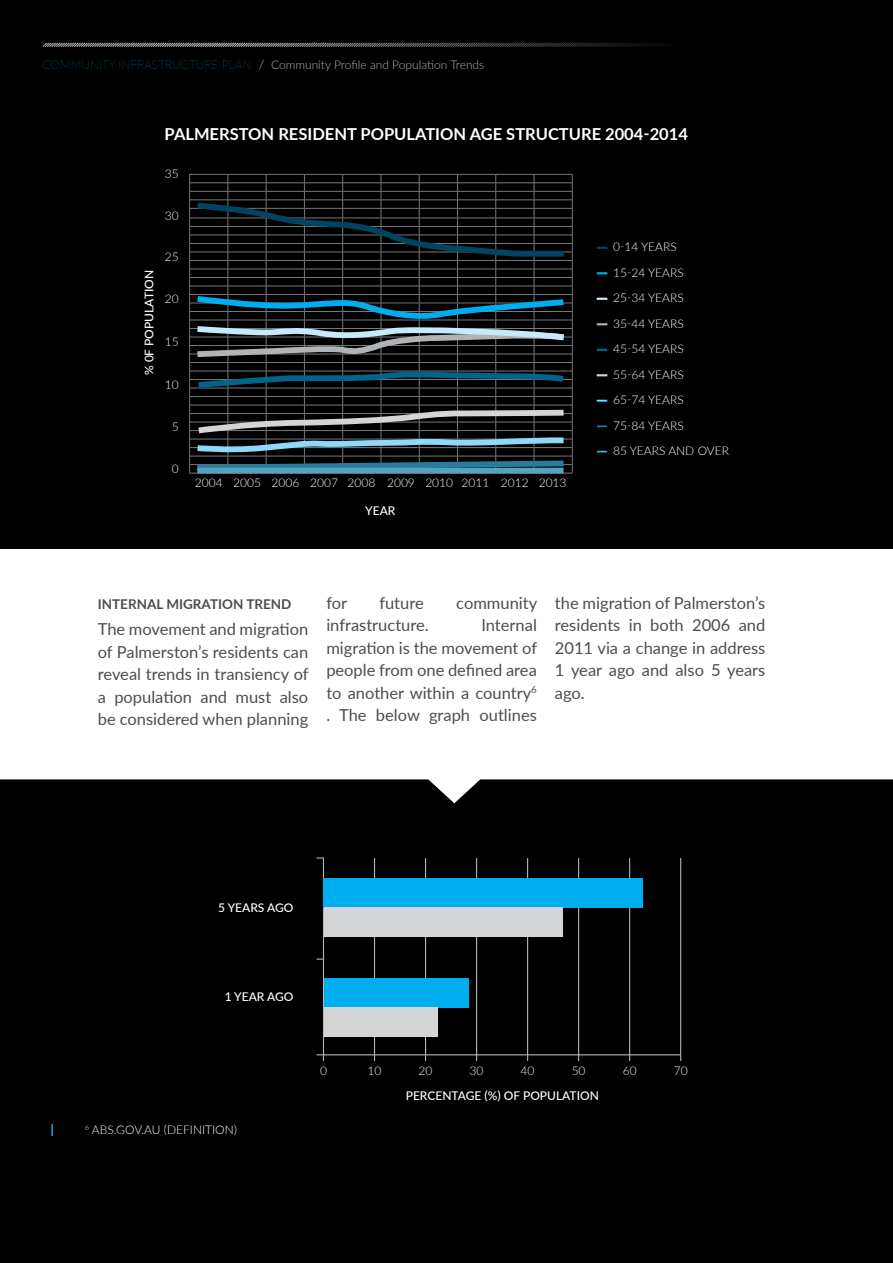
<style>
.page{position:relative;width:893px;height:1263px;background:#fff}
.page>*{position:absolute;margin:0;border:0;box-sizing:border-box;transform-origin:0 0}
.t1{font:16.5px/22.5px "Lato";color:#4d4d4f;text-align:justify}
.t2{font:700 16.5px "Lato";color:#fff}
.t3{font:700 13.5px "Lato";color:#4d4d4f}
.t4{font:300 12px/25.5px "Lato";color:#fff}
.t5{font:300 12px "Lato";color:#b1b4b6}
.t6{font:500 12px "Lato";color:#fff}
.s1{font-weight:100;color:#00aeef}
.s2{font-size:13.5px}
.s3{font-weight:900;color:#004461}
.s4{font-weight:900;color:#00aeef}
.s5{font-weight:900;color:#c7eafb}
.s6{font-weight:900;color:#b1b4b6}
.s7{font-weight:900;color:#00648b}
.s8{font-weight:900;color:#d3d5d6}
.s9{font-weight:900;color:#8ed8f8}
.s10{font-weight:900;color:#277e9b}
.s11{font-weight:900;color:#56a2c1}
</style>
<div class="page">
<div style="left:0;top:0;width:893px;height:549px;background:#000"></div>
<svg style="left:42px;top:42px;width:622px;height:5px"></svg>
<svg style="left:189px;top:174px;width:384px;height:300px"></svg>
<div style="left:197px;top:468px;width:367px;height:5px;background:#56a2c1"></div>
<svg style="left:597px;top:247px;width:10px;height:2px"></svg>
<svg style="left:597px;top:272px;width:10px;height:2px"></svg>
<svg style="left:597px;top:298px;width:10px;height:2px"></svg>
<svg style="left:597px;top:323px;width:10px;height:2px"></svg>
<svg style="left:597px;top:349px;width:10px;height:2px"></svg>
<svg style="left:597px;top:374px;width:10px;height:2px"></svg>
<svg style="left:597px;top:400px;width:10px;height:2px"></svg>
<svg style="left:597px;top:425px;width:10px;height:2px"></svg>
<svg style="left:597px;top:451px;width:10px;height:2px"></svg>
<div style="left:0;top:778px;width:893px;height:485px;background:#000"></div>
<svg style="left:0;top:778px;width:893px;height:25px"></svg>
<hr style="left:374px;top:858px;width:1px;height:203px;background:#b1b4b6">
<hr style="left:425px;top:858px;width:1px;height:203px;background:#b1b4b6">
<hr style="left:476px;top:858px;width:1px;height:203px;background:#b1b4b6">
<hr style="left:527px;top:858px;width:1px;height:203px;background:#b1b4b6">
<hr style="left:578px;top:858px;width:1px;height:203px;background:#b1b4b6">
<hr style="left:629px;top:858px;width:1px;height:203px;background:#b1b4b6">
<hr style="left:680px;top:858px;width:1px;height:203px;background:#b1b4b6">
<hr style="left:316px;top:1054px;width:364px;height:1px;background:#b1b4b6">
<svg style="left:316px;top:857px;width:9px;height:204px"></svg>
<div style="left:324px;top:879px;width:319px;height:29px;background:#00aeef"></div>
<div style="left:324px;top:908px;width:238px;height:29px;background:#d3d5d6"></div>
<div style="left:324px;top:978px;width:144px;height:29px;background:#00aeef"></div>
<div style="left:324px;top:1007px;width:113px;height:29px;background:#d3d5d6"></div>
<svg style="left:51px;top:1124px;width:2px;height:12px"></svg>
<p class="t5" style="left:43px;top:57px;width:443px"><span class="s1">COMMUNITY INFRASTRUCTURE PLAN</span> <span class="s2">/</span> Community Profile and Population Trends</p>
<p class="t6" style="left:140px;top:375px;width:107px;rotate:-90deg">% 0F POPULATION</p>
<p class="t2" style="left:165px;top:122px;width:525px">PALMERSTON RESIDENT POPULATION AGE STRUCTURE 2004-2014</p>
<p class="t4" style="left:165px;top:160px;width:15px">35</p>
<p class="t4" style="left:165px;top:202px;width:15px">30</p>
<p class="t4" style="left:165px;top:244px;width:15px">25</p>
<p class="t4" style="left:165px;top:286px;width:15px">20</p>
<p class="t4" style="left:165px;top:329px;width:15px">15</p>
<p class="t4" style="left:165px;top:372px;width:15px">10</p>
<p class="t4" style="left:172px;top:414px;width:8px">5</p>
<p class="t4" style="left:172px;top:455px;width:8px">0</p>
<p class="t4" style="left:195px;top:469px;width:373px">2004 2005 2006 2007 2008 2009 2010 2011 2012 2013</p>
<p class="t6" style="left:365px;top:502px;width:32px">YEAR</p>
<p class="t4" style="left:598px;top:234px;width:133px"><span class="s3">─</span> 0-14 YEARS<br><span class="s4">─</span> 15-24 YEARS<br><span class="s5">─</span> 25-34 YEARS<br><span class="s6">─</span> 35-44 YEARS<br><span class="s7">─</span> 45-54 YEARS<br><span class="s8">─</span> 55-64 YEARS<br><span class="s9">─</span> 65-74 YEARS<br><span class="s10">─</span> 75-84 YEARS<br><span class="s11">─</span> 85 YEARS AND OVER</p>
<p class="t3" style="left:98px;top:594px;width:195px">INTERNAL MIGRATION TREND</p>
<p class="t1" style="left:98px;top:617px;width:212px">The movement and migration of Palmerston’s residents can reveal trends in transiency of a population and must also be considered when planning</p>
<p class="t1" style="left:326px;top:591px;width:22px">for</p>
<p class="t1" style="left:379px;top:591px;width:46px">future</p>
<p class="t1" style="left:456px;top:591px;width:82px">community</p>
<p class="t1" style="left:326px;top:613px;width:104px">infrastructure.</p>
<p class="t1" style="left:326px;top:613px;width:212px;text-indent:155px">Internal migration is the movement of people from one defined area to another within a country<sup>6 </sup>. The below graph outlines</p>
<p class="t1" style="left:555px;top:591px;width:212px">the migration of Palmerston’s residents in both 2006 and 2011 via a change in address 1 year ago and also 5 years ago.</p>
<p class="t6" style="left:218px;top:899px;width:77px">5 YEARS AGO</p>
<p class="t6" style="left:225px;top:988px;width:70px">1 YEAR AGO</p>
<p class="t4" style="left:85px;top:1116px;width:154px"><sup>6</sup> ABS.GOV.AU (DEFINITION)</p>
<p class="t4" style="left:320px;top:1057px;width:8px">0</p>
<p class="t4" style="left:368px;top:1057px;width:15px">10</p>
<p class="t4" style="left:419px;top:1057px;width:15px">20</p>
<p class="t4" style="left:470px;top:1057px;width:15px">30</p>
<p class="t4" style="left:521px;top:1057px;width:15px">40</p>
<p class="t4" style="left:572px;top:1057px;width:15px">50</p>
<p class="t4" style="left:623px;top:1057px;width:15px">60</p>
<p class="t4" style="left:674px;top:1057px;width:15px">70</p>
<p class="t6" style="left:406px;top:1087px;width:195px">PERCENTAGE (%) OF POPULATION</p>
</div>
